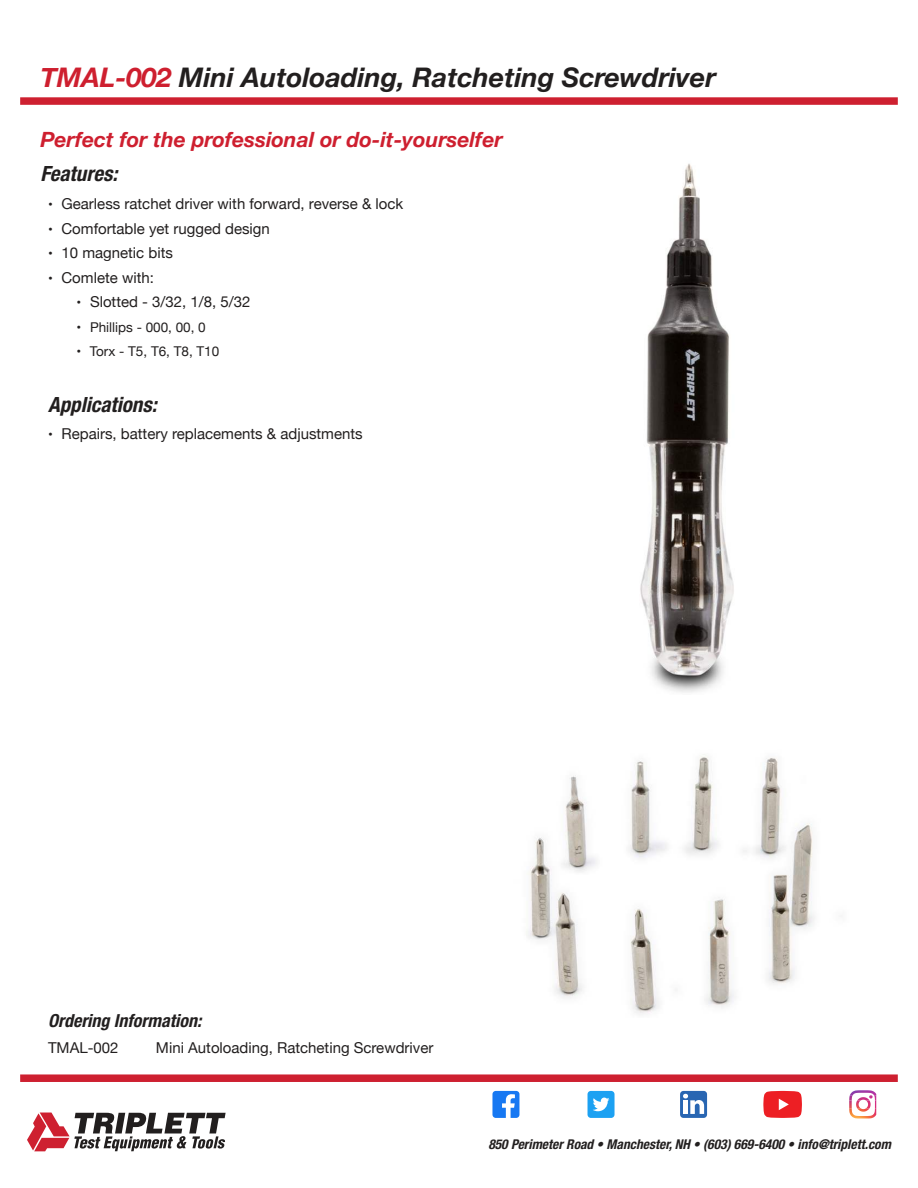
<style>
.page{position:relative;width:918px;height:1188px;background:#fff}
.page>*{position:absolute;margin:0;border:0;box-sizing:border-box;transform-origin:0 0}
.t1{font:italic 700 27px "Helvetica Neue";color:#221f1f}
.t2{font:italic 700 21px "Helvetica Neue";color:#ce1f2f}
.t3{font:italic 700 condensed 21px "Helvetica Neue LT Std";color:#221f1f}
.t4{font:italic 700 condensed 18px "Helvetica Neue LT Std";color:#221f1f}
.t5{font:15px "Helvetica Neue";color:#221f1f}
.t6{font:italic 700 condensed 13.5px "Helvetica Neue LT Std";color:#221f1f}
.t7{font:13.5px "Helvetica Neue";color:#221f1f}
.s1{color:#ce1f2f}
.s2{font-size:13.5px}
</style>
<div class="page">
<img style="left:640px;top:163px;width:94px;height:530px">
<div style="left:20px;top:97px;width:878px;height:8px;background:#ce2030"></div>
<div style="left:20px;top:1074px;width:878px;height:8px;background:#ce2030"></div>
<svg style="left:27px;top:1113px;width:199px;height:38px"></svg>
<svg style="left:492px;top:1091px;width:27px;height:27px"></svg>
<div style="left:588px;top:1091px;width:27px;height:27px;background:#1ca1f2;border-radius:3px"></div>
<svg style="left:593px;top:1098px;width:16px;height:13px"></svg>
<div style="left:680px;top:1091px;width:27px;height:27px;background:#2966b2;border-radius:3px"></div>
<svg style="left:683px;top:1094px;width:21px;height:20px"></svg>
<svg style="left:763px;top:1091px;width:39px;height:27px"></svg>
<img style="left:849px;top:1108px;width:27px;height:10px">
<img style="left:849px;top:1090px;width:27px;height:11px">
<svg style="left:866px;top:1101px;width:10px;height:7px"></svg>
<img style="left:526px;top:754px;width:289px;height:260px">
<h1 class="t1" style="left:40px;top:67px;width:677px"><span class="s1">TMAL-002</span> Mini Autoloading, Ratcheting Screwdriver</h1>
<h2 class="t2" style="left:40px;top:132px;width:464px">Perfect for the professional or do-it-yourselfer</h2>
<h2 class="t3" style="left:40px;top:166px;width:78px">Features:</h2>
<p class="t5" style="left:48px;top:193px;width:357px"><span class="s2">•</span> Gearless ratchet driver with forward, reverse &amp; lock</p>
<p class="t5" style="left:48px;top:218px;width:223px"><span class="s2">•</span> Comfortable yet rugged design</p>
<p class="t5" style="left:48px;top:242px;width:126px"><span class="s2">•</span> 10 magnetic bits</p>
<p class="t5" style="left:48px;top:267px;width:108px"><span class="s2">•</span> Comlete with:</p>
<p class="t5" style="left:76px;top:291px;width:176px"><span class="s2">•</span> Slotted - 3/32, 1/8, 5/32</p>
<p class="t7" style="left:76px;top:317px;width:131px">• Phillips - 000, 00, 0</p>
<p class="t7" style="left:76px;top:342px;width:144px">• Torx - T5, T6, T8, T10</p>
<h2 class="t3" style="left:48px;top:397px;width:110px">Applications:</h2>
<p class="t5" style="left:48px;top:422px;width:316px"><span class="s2">•</span> Repairs, battery replacements &amp; adjustments</p>
<p class="t4" style="left:48px;top:1014px;width:155px">Ordering Information:</p>
<p class="t5" style="left:48px;top:1037px;width:72px">TMAL-002</p>
<p class="t5" style="left:156px;top:1037px;width:279px">Mini Autoloading, Ratcheting Screwdriver</p>
<p class="t6" style="left:488px;top:1139px;width:404px">850 Perimeter Road • Manchester, NH • (603) 669-6400 • info@triplett.com</p>
</div>
